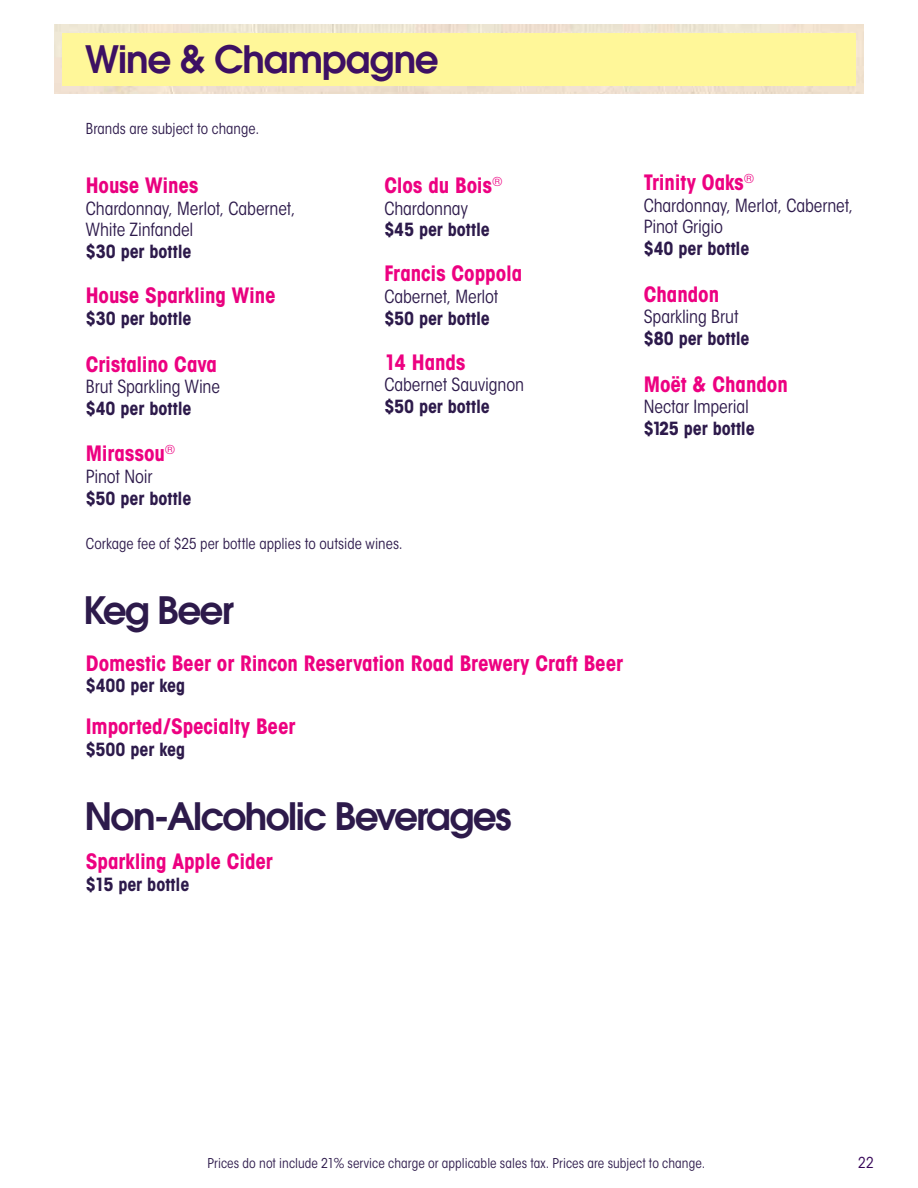
<style>
.page{position:relative;width:918px;height:1188px;background:#fff}
.page>*{position:absolute;margin:0;border:0;box-sizing:border-box;transform-origin:0 0}
.t1{font:600 37.5px "ITC Avant Garde Pro";letter-spacing:-.045em;color:#2d1a4b}
.t2{font:600 37.5px "ITC Avant Garde Pro";letter-spacing:-.025em;color:#3d1063}
.t3{font:700 condensed 21px "ITC Avant Garde Std";letter-spacing:-.005em;color:#ed0181}
.t4{font:700 condensed 21px "ITC Avant Garde Std";letter-spacing:-.005em;color:#e9007f}
.t5{font:condensed 18px/21.6px "ITC Avant Garde Std";letter-spacing:-.005em;color:#2d1a4b}
.t6{font:700 condensed 18px "ITC Avant Garde Std";color:#2d1a4b}
.t7{font:condensed 15px "ITC Avant Garde Std";color:#2d1a4b}
.t8{font:condensed 15px "ITC Avant Garde Std";color:#350457}
.t9{font:condensed 13.5px "ITC Avant Garde Std";letter-spacing:.005em;color:#2d1a4b}
</style>
<div class="page">
<img style="left:54px;top:25px;width:810px;height:69px">
<div style="left:62px;top:33px;width:794px;height:53px;background:#fff799"></div>
<h1 class="t2" style="left:85px;top:35px;width:355px">Wine &amp; Champagne</h1>
<p class="t7" style="left:86px;top:120px;width:175px">Brands are subject to change.</p>
<p class="t4" style="left:86px;top:172px;width:114px">House Wines</p>
<p class="t5" style="left:86px;top:197px;width:211px">Chardonnay, Merlot, Cabernet,<br>White Zinfandel</p>
<p class="t6" style="left:86px;top:240px;width:107px">$30 per bottle</p>
<p class="t4" style="left:86px;top:282px;width:191px">House Sparkling Wine</p>
<p class="t6" style="left:86px;top:307px;width:107px">$30 per bottle</p>
<p class="t3" style="left:86px;top:351px;width:133px">Cristalino Cava</p>
<p class="t5" style="left:86px;top:376px;width:136px">Brut Sparkling Wine</p>
<p class="t6" style="left:86px;top:397px;width:107px">$40 per bottle</p>
<p class="t3" style="left:86px;top:440px;width:91px">Mirassou<sup>®</sup></p>
<p class="t5" style="left:86px;top:466px;width:68px">Pinot Noir</p>
<p class="t6" style="left:86px;top:487px;width:107px">$50 per bottle</p>
<p class="t3" style="left:384px;top:172px;width:119px">Clos du Bois<sup>®</sup></p>
<p class="t5" style="left:384px;top:197px;width:85px">Chardonnay</p>
<p class="t6" style="left:384px;top:218px;width:107px">$45 per bottle</p>
<p class="t3" style="left:384px;top:260px;width:139px">Francis Coppola</p>
<p class="t5" style="left:384px;top:286px;width:116px">Cabernet, Merlot</p>
<p class="t6" style="left:384px;top:306px;width:107px">$50 per bottle</p>
<p class="t3" style="left:384px;top:348px;width:83px">14 Hands</p>
<p class="t5" style="left:384px;top:374px;width:141px">Cabernet Sauvignon</p>
<p class="t6" style="left:384px;top:395px;width:107px">$50 per bottle</p>
<p class="t7" style="left:86px;top:534px;width:318px">Corkage fee of $25 per bottle applies to outside wines.</p>
<h1 class="t1" style="left:83px;top:586px;width:152px">Keg Beer</h1>
<p class="t3" style="left:86px;top:650px;width:539px">Domestic Beer or Rincon Reservation Road Brewery Craft Beer</p>
<p class="t6" style="left:86px;top:674px;width:101px">$400 per keg</p>
<p class="t3" style="left:86px;top:713px;width:211px">Imported/Specialty Beer</p>
<p class="t6" style="left:86px;top:738px;width:101px">$500 per keg</p>
<h1 class="t1" style="left:84px;top:792px;width:429px">Non-Alcoholic Beverages</h1>
<p class="t3" style="left:86px;top:848px;width:189px">Sparkling Apple Cider</p>
<p class="t6" style="left:86px;top:873px;width:105px">$15 per bottle</p>
<p class="t3" style="left:644px;top:169px;width:112px">Trinity Oaks<sup>®</sup></p>
<p class="t5" style="left:644px;top:194px;width:211px">Chardonnay, Merlot, Cabernet,<br>Pinot Grigio</p>
<p class="t6" style="left:644px;top:237px;width:107px">$40 per bottle</p>
<p class="t3" style="left:644px;top:281px;width:77px">Chandon</p>
<p class="t5" style="left:644px;top:306px;width:96px">Sparkling Brut</p>
<p class="t6" style="left:644px;top:327px;width:107px">$80 per bottle</p>
<p class="t3" style="left:644px;top:371px;width:146px">Moët &amp; Chandon</p>
<p class="t5" style="left:644px;top:396px;width:107px">Nectar Imperial</p>
<p class="t6" style="left:644px;top:417px;width:112px">$125 per bottle</p>
<p class="t9" style="left:208px;top:1155px;width:499px">Prices do not include 21% service charge or applicable sales tax. Prices are subject to change.</p>
<p class="t8" style="left:858px;top:1154px;width:17px">22</p>
</div>
